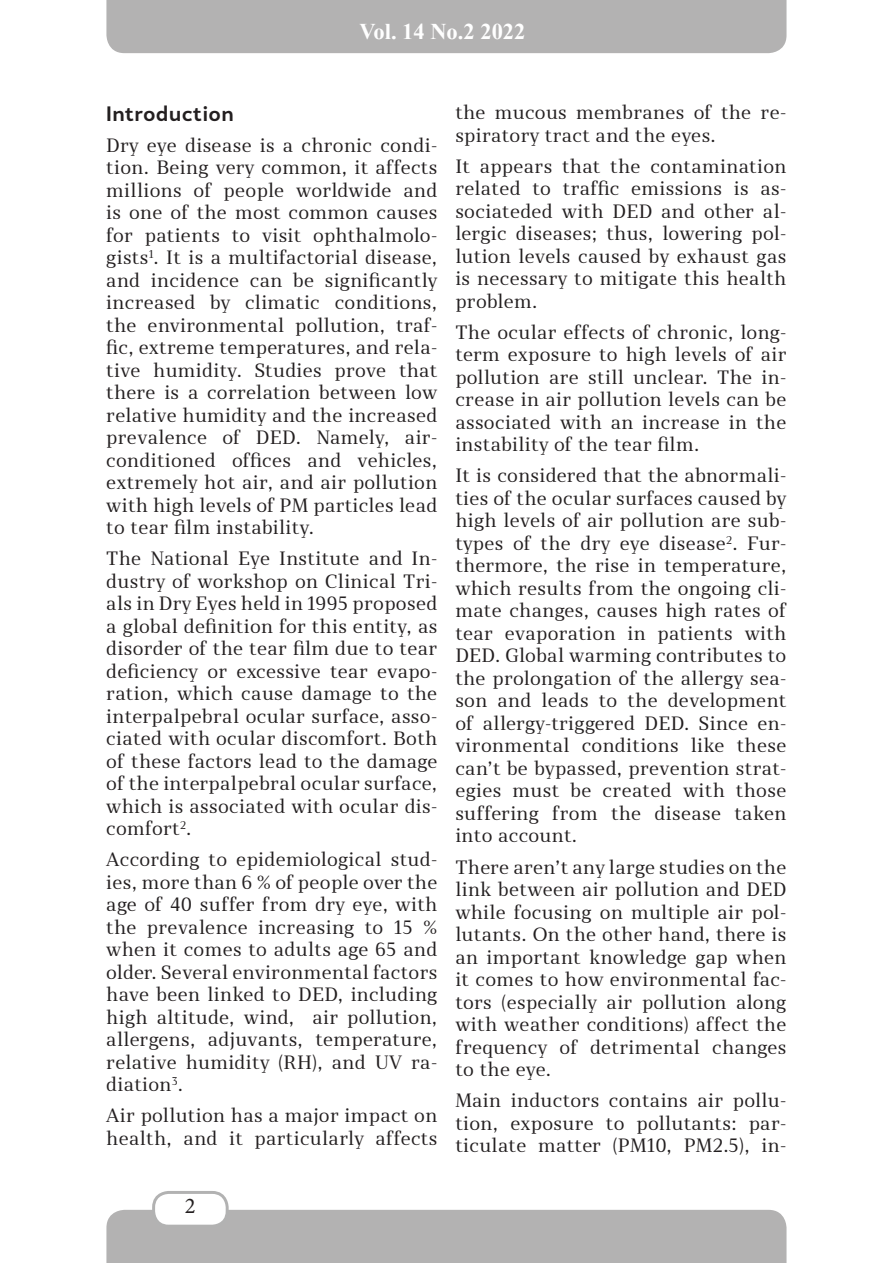
<style>
.page{position:relative;width:893px;height:1263px;background:#fff}
.page>*{position:absolute;margin:0;border:0;box-sizing:border-box;transform-origin:0 0}
.t1{font:700 22.5px "Times New Roman";color:#fff}
.t2{font:22.5px "Minion Pro";color:#231f20}
.t3{font:700 19.5px "Skola Sans";letter-spacing:.015em;color:#231f20}
.t4{font:18px/22.5px "Skola Serif";letter-spacing:.02em;color:#231f20;text-align:justify}
</style>
<div class="page">
<div style="left:106px;top:1210px;width:680px;height:53px;background:#b3b2b2"></div>
<div style="left:154px;top:1192px;width:73px;height:34px;background:#fff;border-radius:15px"></div>
<div style="left:152px;top:1191px;width:77px;height:36px;border:3px solid #b2b2b2;border-radius:15px"></div>
<div style="left:106px;top:0;width:680px;height:53px;background:#b3b2b2"></div>
<p class="t1" style="left:359px;top:15px;width:168px">Vol. 14 No.2 2022</p>
<p class="t3" style="left:106px;top:101px;width:129px">Introduction</p>
<p class="t4" style="left:106px;top:134px;width:333px">Dry eye disease is a chronic condi&shy;tion. Being very common, it affects millions of people worldwide and is one of the most common causes for patients to visit ophthalmolo&shy;gists<sup>1</sup>. It is a multifactorial disease, and incidence can be significantly increased by climatic conditions, the environmental pollution, traf&shy;fic, extreme temperatures, and rela&shy;tive humidity. Studies prove that there is a correlation between low relative humidity and the increased prevalence of DED. Namely, air&shy;conditioned offices and vehicles, extremely hot air, and air pollution with high levels of PM particles lead to tear film instability.</p>
<p class="t4" style="left:106px;top:547px;width:333px">The National Eye Institute and In&shy;dustry of workshop on Clinical Tri&shy;als in Dry Eyes held in 1995 proposed a global definition for this entity, as disorder of the tear film due to tear deficiency or excessive tear evapo&shy;ration, which cause damage to the interpalpebral ocular surface, asso&shy;ciated with ocular discomfort. Both of these factors lead to the damage of the interpalpebral ocular surface, which is associated with ocular dis&shy;comfort<sup>2</sup>.</p>
<p class="t4" style="left:106px;top:848px;width:333px">According to epidemiological stud&shy;ies, more than 6 % of people over the age of 40 suffer from dry eye, with the prevalence increasing to 15 % when it comes to adults age 65 and older. Several environmental factors have been linked to DED, including high altitude, wind, air pollution, allergens, adjuvants, temperature, relative humidity (RH), and UV ra&shy;diation<sup>3</sup>.</p>
<p class="t4" style="left:106px;top:1104px;width:333px">Air pollution has a major impact on health, and it particularly affects</p>
<p class="t2" style="left:185px;top:1190px;width:12px">2</p>
<p class="t4" style="left:455px;top:101px;width:333px">the mucous membranes of the re&shy;spiratory tract and the eyes.</p>
<p class="t4" style="left:455px;top:155px;width:333px">It appears that the contamination related to traffic emissions is as&shy;sociateded with DED and other al&shy;lergic diseases; thus, lowering pol&shy;lution levels caused by exhaust gas is necessary to mitigate this health problem.</p>
<p class="t4" style="left:455px;top:321px;width:333px">The ocular effects of chronic, long&shy;term exposure to high levels of air pollution are still unclear. The in&shy;crease in air pollution levels can be associated with an increase in the instability of the tear film.</p>
<p class="t4" style="left:455px;top:464px;width:333px">It is considered that the abnormali&shy;ties of the ocular surfaces caused by high levels of air pollution are sub&shy;types of the dry eye disease<sup>2</sup>. Fur&shy;thermore, the rise in temperature, which results from the ongoing cli&shy;mate changes, causes high rates of tear evaporation in patients with DED. Global warming contributes to the prolongation of the allergy sea&shy;son and leads to the development of allergy-triggered DED. Since en&shy;vironmental conditions like these can’t be bypassed, prevention strat&shy;egies must be created with those suffering from the disease taken into account.</p>
<p class="t4" style="left:455px;top:855px;width:333px">There aren’t any large studies on the link between air pollution and DED while focusing on multiple air pol&shy;lutants. On the other hand, there is an important knowledge gap when it comes to how environmental fac&shy;tors (especially air pollution along with weather conditions) affect the frequency of detrimental changes to the eye.</p>
<p class="t4" style="left:455px;top:1089px;width:333px">Main inductors contains air pollu&shy;tion, exposure to pollutants: par&shy;ticulate matter (PM10, PM2.5), in-</p>
</div>
